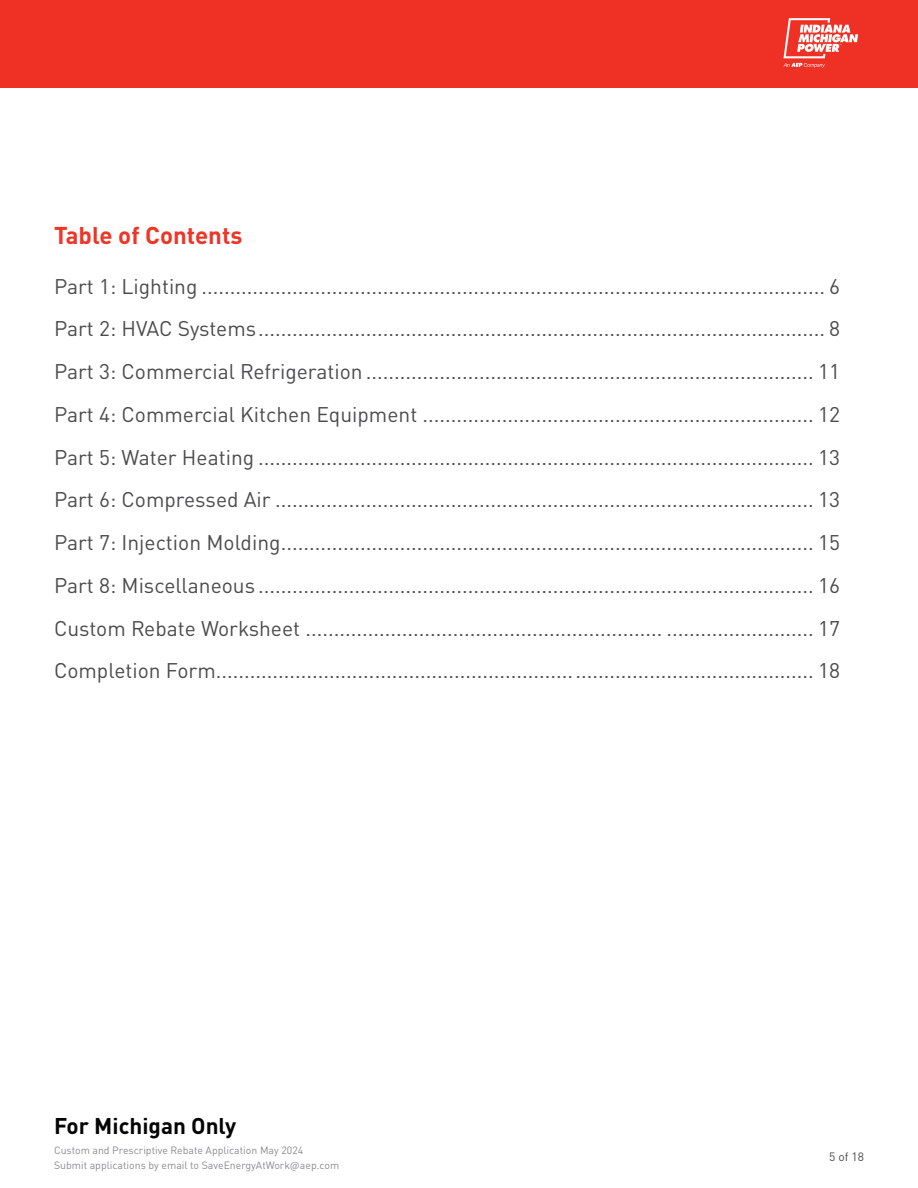
<style>
.page{position:relative;width:918px;height:1188px;background:#fff}
.page>*{position:absolute;margin:0;border:0;box-sizing:border-box;transform-origin:0 0}
.t1{font:700 24px "DINOT";color:#ee3526}
.t2{font:700 22.5px "DINOT";color:#040503}
.t3{font:21px "DINOT";color:#4b4c4d}
.t4{font:12px "DINOT";color:#4b4c4d}
.t5{font:10.5px/15px "DINOT";color:#898b8e}
</style>
<div class="page">
<div style="left:0;top:0;width:918px;height:88px;background:#ef3024"></div>
<svg style="left:783px;top:18px;width:75px;height:50px"></svg>
<p class="t1" style="left:54px;top:220px;width:190px">Table of Contents</p>
<p class="t3" style="left:54px;top:273px;width:788px">Part 1: Lighting .............................................................................................................. 6</p>
<p class="t3" style="left:54px;top:316px;width:788px">Part 2: HVAC Systems.................................................................................................... 8</p>
<p class="t3" style="left:54px;top:358px;width:788px">Part 3: Commercial Refrigeration ............................................................................... 11</p>
<p class="t3" style="left:54px;top:401px;width:788px">Part 4: Commercial Kitchen Equipment ..................................................................... 12</p>
<p class="t3" style="left:54px;top:444px;width:788px">Part 5: Water Heating .................................................................................................. 13</p>
<p class="t3" style="left:54px;top:487px;width:788px">Part 6: Compressed Air ............................................................................................... 13</p>
<p class="t3" style="left:54px;top:529px;width:788px">Part 7: Injection Molding.............................................................................................. 15</p>
<p class="t3" style="left:54px;top:572px;width:788px">Part 8: Miscellaneous .................................................................................................. 16</p>
<p class="t3" style="left:54px;top:615px;width:788px">Custom Rebate Worksheet ............................................................... .......................... 17</p>
<p class="t3" style="left:54px;top:658px;width:788px">Completion Form......................................................................................................... 18</p>
<p class="t2" style="left:54px;top:1111px;width:184px">For Michigan Only</p>
<p class="t5" style="left:54px;top:1142px;width:287px">Custom and Prescriptive Rebate Application May 2024<br>Submit applications by email to SaveEnergyAtWork@aep.com</p>
<p class="t4" style="left:829px;top:1149px;width:36px">5 of 18</p>
</div>
